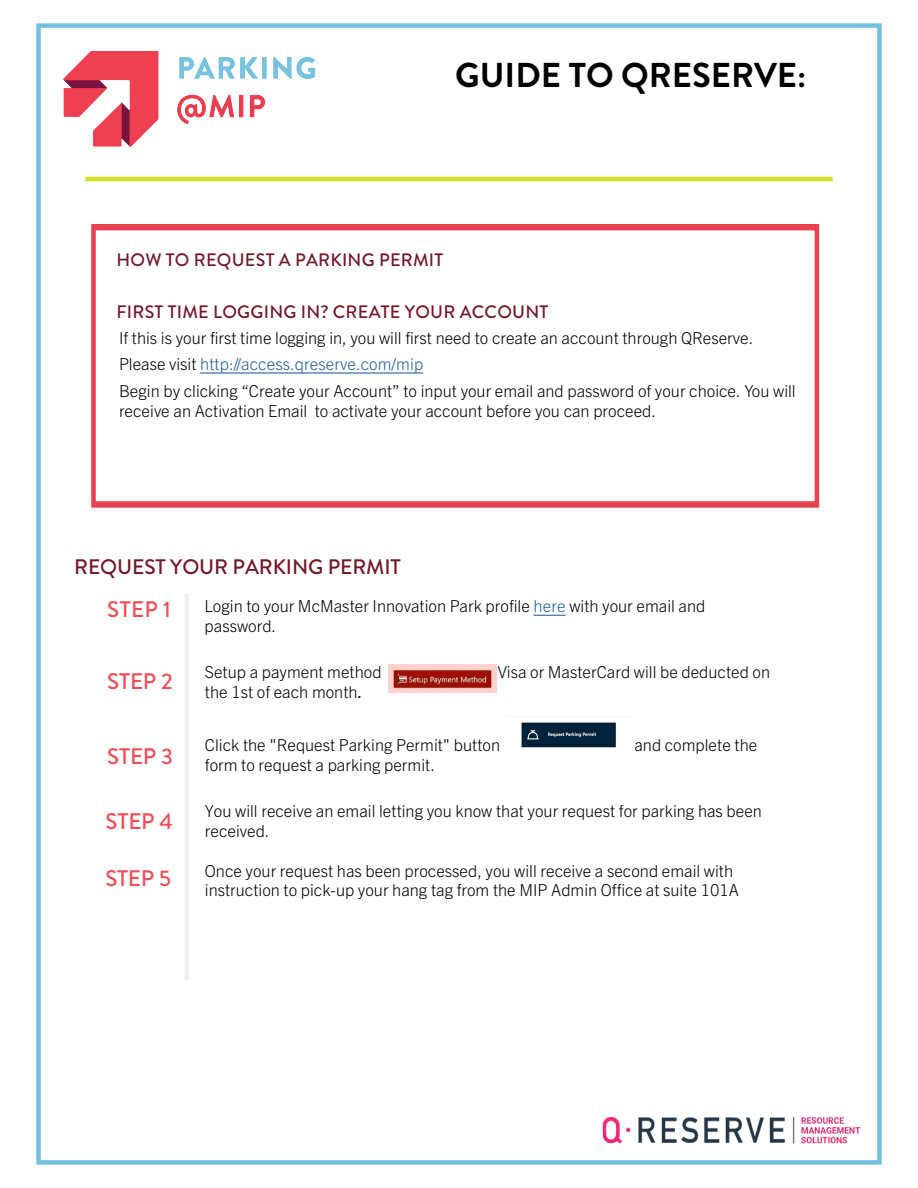
<style>
.page{position:relative;width:918px;height:1188px;background:#fff}
.page>*{position:absolute;margin:0;border:0;box-sizing:border-box;transform-origin:0 0}
.t1{font:700 34.5px "Brandon Grotesque";color:#000}
.t2{font:500 22.5px "Brandon Grotesque";letter-spacing:-.01em;color:#f04d58}
.t3{font:500 21px "Brandon Grotesque";letter-spacing:-.005em;color:#731829}
.t4{font:500 18px "Brandon Grotesque";letter-spacing:.015em;color:#731829}
.t5{font:300 16.5px/19.8px "Trade Gothic Next LT Pro";color:#000}
.s1{color:#215e9e}
.s2{font-weight:400}
</style>
<div class="page">
<hr style="left:85px;top:177px;width:748px;height:4px;background:#d6de24">
<div style="left:36px;top:23px;width:846px;height:1142px;border:4px solid #73c1e0"></div>
<img style="left:64px;top:52px;width:252px;height:95px">
<hr style="left:200px;top:373px;width:223px;height:1px;background:#215e9e">
<div style="left:91px;top:225px;width:729px;height:282px;border:5px solid #ea4150"></div>
<hr style="left:534px;top:615px;width:32px;height:1px;background:#215e9e">
<div style="left:184px;top:594px;width:5px;height:387px;background:#efeff0"></div>
<img style="left:602px;top:1117px;width:259px;height:27px">
<img style="left:388px;top:664px;width:108px;height:29px">
<img style="left:521px;top:722px;width:95px;height:26px">
<h1 class="t1" style="left:455px;top:51px;width:353px">GUIDE TO QRESERVE:</h1>
<p class="t4" style="left:117px;top:247px;width:328px">HOW TO REQUEST A PARKING PERMIT</p>
<p class="t4" style="left:117px;top:300px;width:433px">FIRST TIME LOGGING IN? CREATE YOUR ACCOUNT</p>
<p class="t5" style="left:119px;top:323px;width:678px;line-height:26.5px">If this is your first time logging in, you will first need to create an account through QReserve.<br>Please visit <span class="s1">http://access.qreserve.com/mip<br></span>Begin by clicking “Create your Account” to input your email and password of your choice. You will</p>
<p class="t5" style="left:119px;top:400px;width:538px">receive an Activation Email to activate your account before you can proceed.</p>
<p class="t3" style="left:74px;top:552px;width:328px">REQUEST YOUR PARKING PERMIT</p>
<h2 class="t2" style="left:107px;top:594px;width:65px">STEP 1</h2>
<h2 class="t2" style="left:107px;top:666px;width:67px">STEP 2</h2>
<h2 class="t2" style="left:107px;top:741px;width:68px">STEP 3</h2>
<h2 class="t2" style="left:105px;top:806px;width:69px">STEP 4</h2>
<h2 class="t2" style="left:105px;top:862px;width:67px">STEP 5</h2>
<p class="t5" style="left:205px;top:596px;width:502px">Login to your McMaster Innovation Park profile <span class="s1">here</span> with your email and password.</p>
<p class="t5" style="left:205px;top:661px;width:178px">Setup a payment method</p>
<p class="t5" style="left:498px;top:661px;width:274px">Visa or MasterCard will be deducted on</p>
<p class="t5" style="left:205px;top:681px;width:159px">the 1st of each month<span class="s2">.</span></p>
<p class="t5" style="left:205px;top:734px;width:297px">Click the "Request Parking Permit" button</p>
<p class="t5" style="left:634px;top:734px;width:124px">and complete the</p>
<p class="t5" style="left:205px;top:754px;width:232px">form to request a parking permit.</p>
<p class="t5" style="left:205px;top:800px;width:559px">You will receive an email letting you know that your request for parking has been received.</p>
<p class="t5" style="left:205px;top:860px;width:536px">Once your request has been processed, you will receive a second email with instruction to pick-up your hang tag from the MIP Admin Office at suite 101A</p>
</div>
